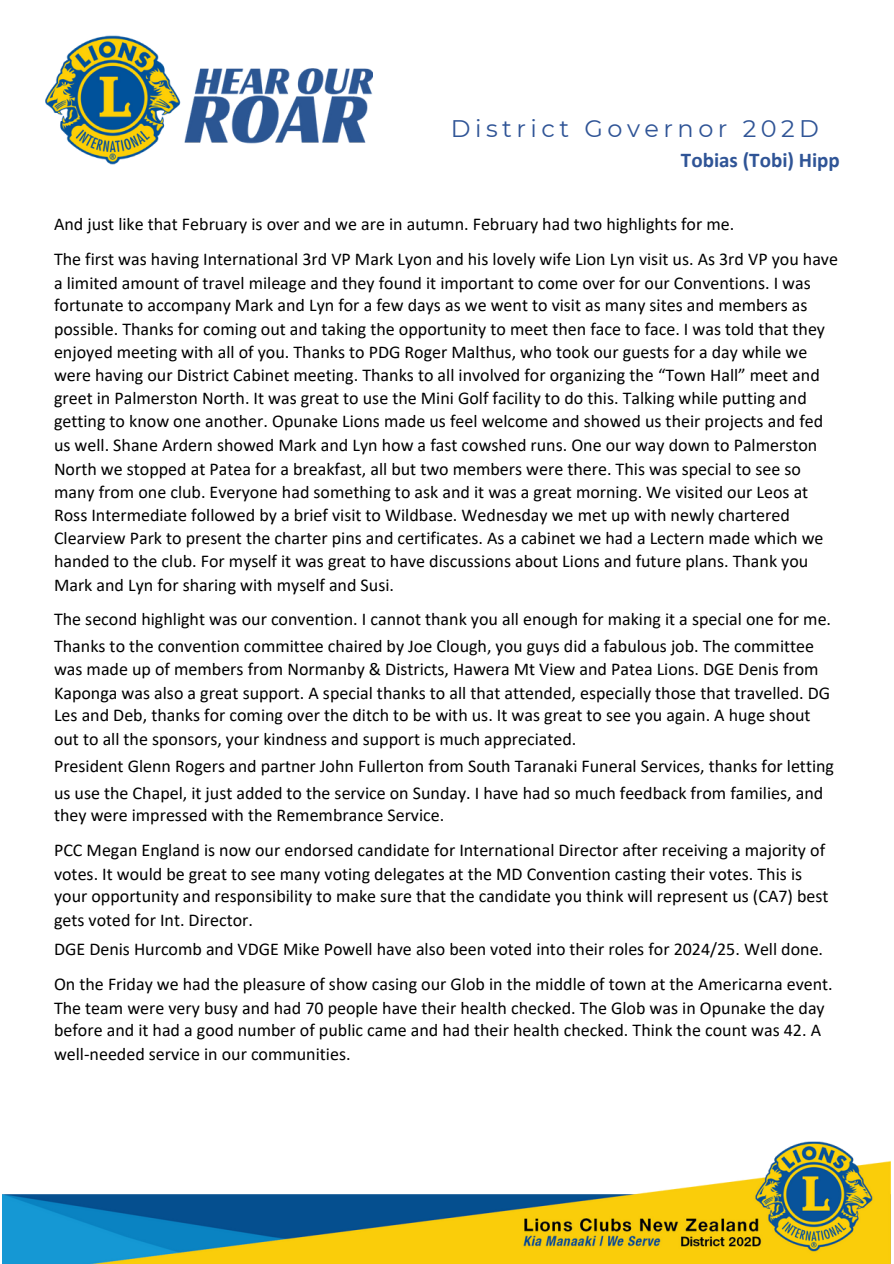
<style>
.page{position:relative;width:894px;height:1264px;background:#fff}
.page>*{position:absolute;margin:0;border:0;box-sizing:border-box;transform-origin:0 0}
.t1{font:24px "Montserrat";letter-spacing:.19em;color:#2f5496}
.t2{font:700 21px "Calibri";color:#2f5496}
.t3{font:18px "Calibri";color:#000}
</style>
<div class="page">
<img style="left:2px;top:1141px;width:888px;height:122px">
<img style="left:45px;top:35px;width:327px;height:130px">
<h2 class="t1" style="left:450px;top:114px;width:369px">District Governor 202D</h2>
<p class="t2" style="left:680px;top:151px;width:160px">Tobias (Tobi) Hipp</p>
<p class="t3" style="left:54px;top:217px;width:681px">And just like that February is over and we are in autumn. February had two highlights for me.</p>
<p class="t3" style="left:54px;top:252px;width:785px">The first was having International 3rd VP Mark Lyon and his lovely wife Lion Lyn visit us. As 3rd VP you have</p>
<p class="t3" style="left:54px;top:275px;width:758px">a limited amount of travel mileage and they found it important to come over for our Conventions. I was</p>
<p class="t3" style="left:54px;top:298px;width:754px">fortunate to accompany Mark and Lyn for a few days as we went to visit as many sites and members as</p>
<p class="t3" style="left:54px;top:321px;width:772px">possible. Thanks for coming out and taking the opportunity to meet then face to face. I was told that they</p>
<p class="t3" style="left:54px;top:344px;width:754px">enjoyed meeting with all of you. Thanks to PDG Roger Malthus, who took our guests for a day while we</p>
<p class="t3" style="left:54px;top:367px;width:767px">were having our District Cabinet meeting. Thanks to all involved for organizing the “Town Hall” meet and</p>
<p class="t3" style="left:54px;top:390px;width:754px">greet in Palmerston North. It was great to use the Mini Golf facility to do this. Talking while putting and</p>
<p class="t3" style="left:54px;top:414px;width:770px">getting to know one another. Opunake Lions made us feel welcome and showed us their projects and fed</p>
<p class="t3" style="left:54px;top:437px;width:764px">us well. Shane Ardern showed Mark and Lyn how a fast cowshed runs. One our way down to Palmerston</p>
<p class="t3" style="left:54px;top:461px;width:748px">North we stopped at Patea for a breakfast, all but two members were there. This was special to see so</p>
<p class="t3" style="left:54px;top:484px;width:755px">many from one club. Everyone had something to ask and it was a great morning. We visited our Leos at</p>
<p class="t3" style="left:54px;top:507px;width:737px">Ross Intermediate followed by a brief visit to Wildbase. Wednesday we met up with newly chartered</p>
<p class="t3" style="left:54px;top:531px;width:770px">Clearview Park to present the charter pins and certificates. As a cabinet we had a Lectern made which we</p>
<p class="t3" style="left:54px;top:553px;width:755px">handed to the club. For myself it was great to have discussions about Lions and future plans. Thank you</p>
<p class="t3" style="left:54px;top:577px;width:341px">Mark and Lyn for sharing with myself and Susi.</p>
<p class="t3" style="left:54px;top:612px;width:778px">The second highlight was our convention. I cannot thank you all enough for making it a special one for me.</p>
<p class="t3" style="left:54px;top:639px;width:761px">Thanks to the convention committee chaired by Joe Clough, you guys did a fabulous job. The committee</p>
<p class="t3" style="left:54px;top:661px;width:765px">was made up of members from Normanby &amp; Districts, Hawera Mt View and Patea Lions. DGE Denis from</p>
<p class="t3" style="left:54px;top:685px;width:777px">Kaponga was also a great support. A special thanks to all that attended, especially those that travelled. DG</p>
<p class="t3" style="left:54px;top:707px;width:757px">Les and Deb, thanks for coming over the ditch to be with us. It was great to see you again. A huge shout</p>
<p class="t3" style="left:54px;top:731px;width:523px">out to all the sponsors, your kindness and support is much appreciated.</p>
<p class="t3" style="left:54px;top:758px;width:781px">President Glenn Rogers and partner John Fullerton from South Taranaki Funeral Services, thanks for letting</p>
<p class="t3" style="left:54px;top:785px;width:770px">us use the Chapel, it just added to the service on Sunday. I have had so much feedback from families, and</p>
<p class="t3" style="left:54px;top:807px;width:391px">they were impressed with the Remembrance Service.</p>
<p class="t3" style="left:54px;top:842px;width:772px">PCC Megan England is now our endorsed candidate for International Director after receiving a majority of</p>
<p class="t3" style="left:54px;top:866px;width:749px">votes. It would be great to see many voting delegates at the MD Convention casting their votes. This is</p>
<p class="t3" style="left:54px;top:888px;width:775px">your opportunity and responsibility to make sure that the candidate you think will represent us (CA7) best</p>
<p class="t3" style="left:54px;top:912px;width:200px">gets voted for Int. Director.</p>
<p class="t3" style="left:54px;top:941px;width:770px">DGE Denis Hurcomb and VDGE Mike Powell have also been voted into their roles for 2024/25. Well done.</p>
<p class="t3" style="left:54px;top:976px;width:780px">On the Friday we had the pleasure of show casing our Glob in the middle of town at the Americarna event.</p>
<p class="t3" style="left:54px;top:1000px;width:772px">The team were very busy and had 70 people have their health checked. The Glob was in Opunake the day</p>
<p class="t3" style="left:54px;top:1022px;width:768px">before and it had a good number of public came and had their health checked. Think the count was 42. A</p>
<p class="t3" style="left:54px;top:1046px;width:298px">well-needed service in our communities.</p>
</div>
